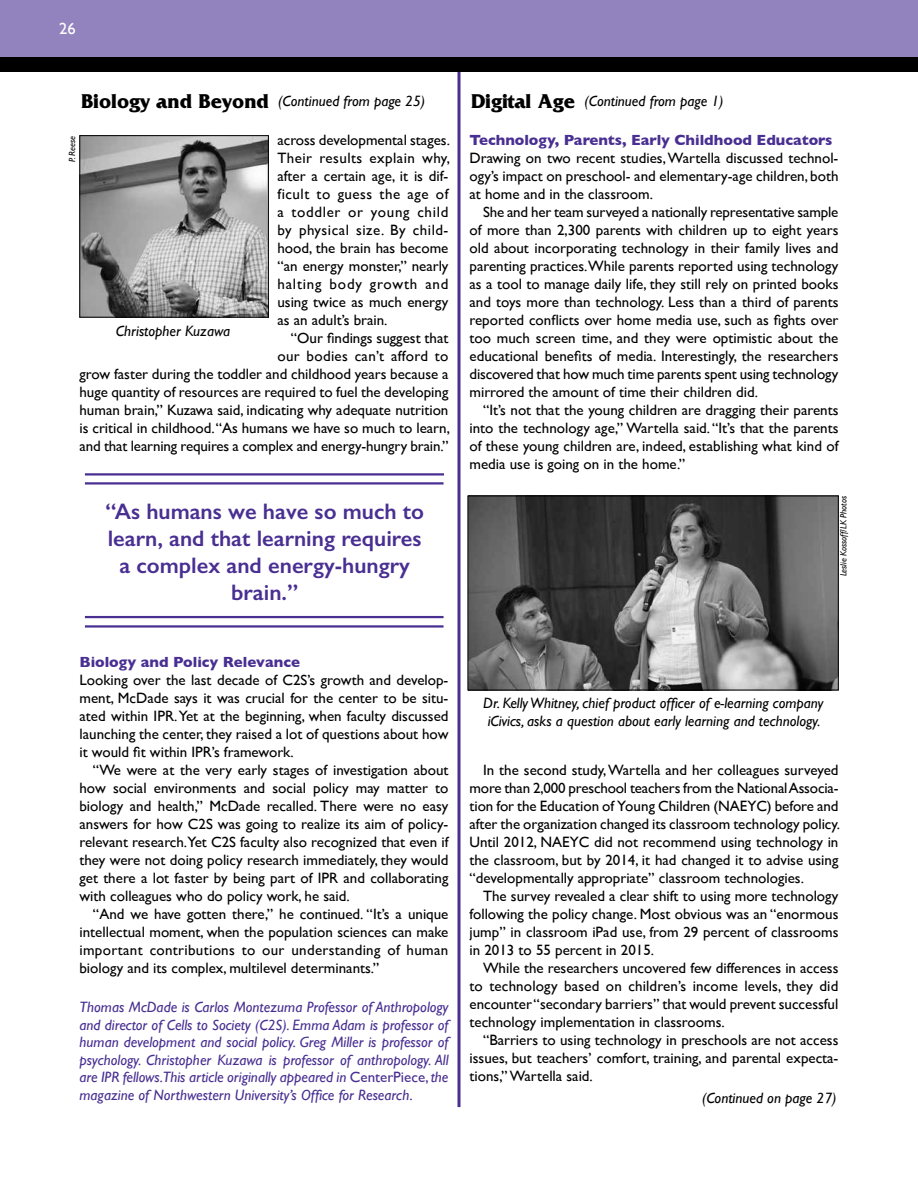
<style>
.page{position:relative;width:918px;height:1188px;background:#fff}
.page>*{position:absolute;margin:0;border:0;box-sizing:border-box;transform-origin:0 0}
.t1{font:600 22.5px/27px "Gill Sans";color:#492f92;text-align:center}
.t2{font:700 21px "Friz Quadrata";color:#000}
.t3{font:16.5px "Gill Sans";color:#fff}
.t4{font:15px/18px "Gill Sans";color:#000;text-align:justify}
.t5{font:italic 15px/17.5px "Gill Sans";color:#492f92;text-align:justify}
.t6{font:italic 15px/18px "Gill Sans";color:#000;text-align:center}
.t7{font:700 15px "Gill Sans";color:#492f92}
.t8{font:italic 9px "Gill Sans";color:#000}
.s1{font-family:"Friz Quadrata";font-weight:700;font-style:normal;font-size:21px}
.s2{font-style:normal}
</style>
<div class="page">
<div style="left:0;top:0;width:918px;height:57px;background:#9282bd"></div>
<div style="left:0;top:57px;width:918px;height:15px;background:#000"></div>
<img style="left:470px;top:498px;width:366px;height:190px">
<div style="left:468px;top:496px;width:370px;height:194px;border:1px solid #000"></div>
<hr style="left:85px;top:482px;width:359px;height:3px;background:#492f92">
<hr style="left:85px;top:616px;width:359px;height:2px;background:#492f92">
<hr style="left:85px;top:625px;width:359px;height:3px;background:#492f92">
<hr style="left:85px;top:473px;width:359px;height:3px;background:#492f92">
<hr style="left:458px;top:72px;width:2px;height:1035px;background:#492f92">
<img style="left:82px;top:137px;width:185px;height:178px">
<div style="left:80px;top:135px;width:189px;height:182px;border:1px solid #000"></div>
<p class="t3" style="left:59px;top:19px;width:18px">26</p>
<h2 class="t2" style="left:81px;top:89px;width:190px">Biology and Beyond</h2>
<p class="t6" style="left:278px;top:92px;width:149px">(Continued from page 25)</p>
<p class="t4" style="left:277px;top:131px;width:174px">across developmental stages.<br>Their results explain why, after a certain age, it is dif&shy;ficult to guess the age of a toddler or young child by physical size. By child&shy;hood, the brain has become “an energy monster,” nearly halting body growth and using twice as much energy as an adult’s brain.</p>
<p class="t4" style="left:79px;top:329px;width:372px;text-align:right">“Our findings suggest that<br>our bodies can’t afford to<br>grow faster during the toddler and childhood years because a huge quantity of resources are required to fuel the developing human brain,” Kuzawa said, indicating why adequate nutrition is critical in childhood. “As humans we have so much to learn, and that learning requires a complex and energy-hungry brain.”</p>
<p class="t8" style="left:67px;top:162px;width:28px;rotate:-90deg">P. Reese</p>
<p class="t6" style="left:116px;top:322px;width:116px">Christopher Kuzawa</p>
<h1 class="t1" style="left:105px;top:497px;width:320px">“As humans we have so much to learn, and that learning requires a complex and energy-hungry brain.”</h1>
<p class="t6" style="left:471px;top:92px;width:254px"><span class="s1">Digital Age</span> (Continued from page 1)</p>
<p class="t7" style="left:470px;top:128px;width:365px">Technology, Parents, Early Childhood Educators</p>
<p class="t4" style="left:470px;top:149px;width:370px">Drawing on two recent studies, Wartella discussed technol&shy;ogy’s impact on preschool- and elementary-age children, both at home and in the classroom.</p>
<p class="t4" style="left:470px;top:203px;width:371px;text-indent:14px">She and her team surveyed a nationally representative sample of more than 2,300 parents with children up to eight years old about incorporating technology in their family lives and parenting practices.While parents reported using technology as a tool to manage daily life, they still rely on printed books and toys more than technology. Less than a third of parents reported conflicts over home media use, such as fights over too much screen time, and they were optimistic about the educational benefits of media. Interestingly, the researchers discovered that how much time parents spent using technology mirrored the amount of time their children did.</p>
<p class="t4" style="left:470px;top:401px;width:371px;text-indent:14px">“It’s not that the young children are dragging their parents into the technology age,” Wartella said. “It’s that the parents of these young children are, indeed, establishing what kind of media use is going on in the home.”</p>
<p class="t8" style="left:838px;top:576px;width:82px;rotate:-90deg">Leslie Kossoff/LK Photos</p>
<p class="t7" style="left:79px;top:650px;width:222px">Biology and Policy Relevance</p>
<p class="t4" style="left:79px;top:671px;width:371px">Looking over the last decade of C2S’s growth and develop&shy;ment, McDade says it was crucial for the center to be situ&shy;ated within IPR. Yet at the beginning, when faculty discussed launching the center, they raised a lot of questions about how it would fit within IPR’s framework.</p>
<p class="t4" style="left:79px;top:761px;width:371px;text-indent:14px">“We were at the very early stages of investigation about how social environments and social policy may matter to biology and health,” McDade recalled. There were no easy answers for how C2S was going to realize its aim of policy&shy;relevant research.Yet C2S faculty also recognized that even if they were not doing policy research immediately, they would get there a lot faster by being part of IPR and collaborating with colleagues who do policy work, he said.</p>
<p class="t4" style="left:79px;top:905px;width:371px;text-indent:14px">“And we have gotten there,” he continued. “It’s a unique intellectual moment, when the population sciences can make important contributions to our understanding of human biology and its complex, multilevel determinants.”</p>
<p class="t5" style="left:79px;top:999px;width:371px">Thomas McDade is Carlos Montezuma Professor of Anthropology and director of Cells to Society (C2S). Emma Adam is professor of human development and social policy. Greg Miller is professor of psychology. Christopher Kuzawa is professor of anthropology. All are IPR fellows.This article originally appeared in <span class="s2">CenterPiece,</span> the magazine of Northwestern University’s Office for Research<span class="s2">.</span></p>
<p class="t6" style="left:483px;top:694px;width:342px">Dr. Kelly Whitney, chief product officer of e-learning company iCivics, asks a question about early learning and technology.</p>
<p class="t4" style="left:470px;top:761px;width:372px;text-indent:14px">In the second study, Wartella and her colleagues surveyed more than 2,000 preschool teachers from the National Associa&shy;tion for the Education of Young Children (NAEYC) before and after the organization changed its classroom technology policy.<br>Until 2012, NAEYC did not recommend using technology in the classroom, but by 2014, it had changed it to advise using “developmentally appropriate” classroom technologies.</p>
<p class="t4" style="left:470px;top:887px;width:371px;text-indent:14px">The survey revealed a clear shift to using more technology following the policy change. Most obvious was an “enormous jump” in classroom iPad use, from 29 percent of classrooms in 2013 to 55 percent in 2015.</p>
<p class="t4" style="left:470px;top:959px;width:371px;text-indent:14px">While the researchers uncovered few differences in access to technology based on children’s income levels, they did encounter “secondary barriers” that would prevent successful technology implementation in classrooms.</p>
<p class="t4" style="left:470px;top:1031px;width:371px;text-indent:14px">“Barriers to using technology in preschools are not access issues, but teachers’ comfort, training, and parental expecta&shy;tions,” Wartella said.</p>
<p class="t6" style="left:702px;top:1089px;width:136px">(Continued on page 27)</p>
</div>
